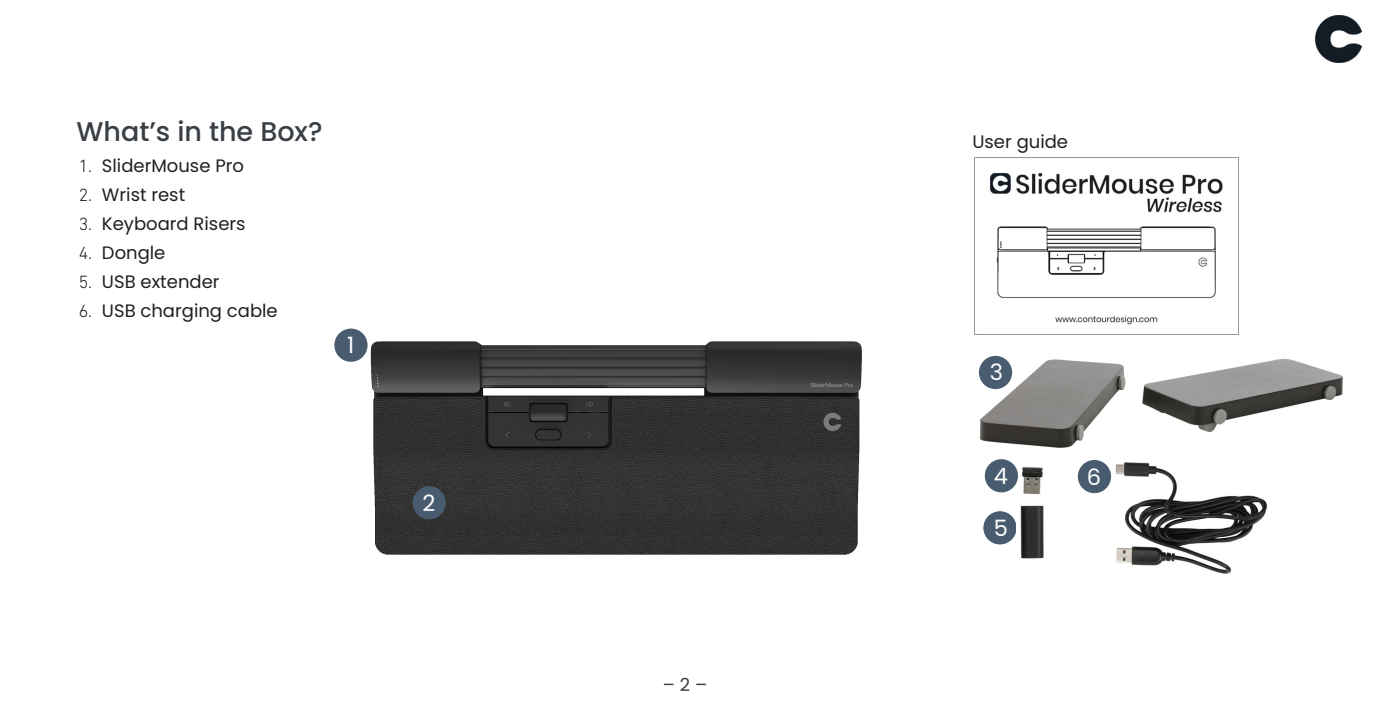
<style>
.page{position:relative;width:1378px;height:721px;background:#fff}
.page>*{position:absolute;margin:0;border:0;box-sizing:border-box;transform-origin:0 0}
.t1{font:500 27px "Poppins";color:#393f45}
.t2{font:22.5px "Poppins";color:#fff}
.t3{font:18px "Poppins";color:#231f20}
.t4{font:18px "Poppins";color:#393f45}
.s1{font-family:"DIN Next LT Pro";font-weight:300}
.s2{font-style:inherit}
</style>
<div class="page">
<img style="left:370px;top:341px;width:492px;height:214px">
<img style="left:978px;top:355px;width:365px;height:93px">
<img style="left:1115px;top:462px;width:153px;height:112px">
<img style="left:1016px;top:466px;width:27px;height:28px">
<div style="left:412px;top:486px;width:34px;height:33px;background:#485b6f;border-radius:50%"></div>
<div style="left:979px;top:356px;width:33px;height:33px;background:#485b6f;border-radius:50%"></div>
<div style="left:334px;top:328px;width:33px;height:34px;background:#485b6f;border-radius:50%"></div>
<div style="left:983px;top:511px;width:33px;height:33px;background:#485b6f;border-radius:50%"></div>
<div style="left:985px;top:459px;width:33px;height:33px;background:#485b6f;border-radius:50%"></div>
<div style="left:1078px;top:460px;width:33px;height:33px;background:#485b6f;border-radius:50%"></div>
<img style="left:1020px;top:505px;width:24px;height:54px">
<img style="left:974px;top:158px;width:249px;height:176px">
<img style="left:1316px;top:16px;width:46px;height:47px">
<h1 class="t1" style="left:77px;top:116px;width:247px">What’s in the Box?</h1>
<p class="t3" style="left:79px;top:156px;width:167px"><span class="s1">1.</span> <span class="s2">Slider</span>Mouse Pro</p>
<p class="t3" style="left:79px;top:184px;width:108px"><span class="s1">2.</span> Wrist rest</p>
<p class="t3" style="left:79px;top:213px;width:168px"><span class="s1">3.</span> Keyboard Risers</p>
<p class="t3" style="left:79px;top:242px;width:88px"><span class="s1">4.</span> Dongle</p>
<p class="t3" style="left:79px;top:271px;width:142px"><span class="s1">5.</span> USB extender</p>
<p class="t3" style="left:79px;top:300px;width:200px"><span class="s1">6.</span> USB charging cable</p>
<p class="t2" style="left:347px;top:332px;width:9px">1</p>
<p class="t2" style="left:422px;top:490px;width:14px">2</p>
<p class="t4" style="left:663px;top:674px;width:46px">– 2 –</p>
<p class="t3" style="left:972px;top:131px;width:97px">User guide</p>
<p class="t2" style="left:989px;top:359px;width:15px">3</p>
<p class="t2" style="left:994px;top:463px;width:16px">4</p>
<p class="t2" style="left:1087px;top:464px;width:16px">6</p>
<p class="t2" style="left:994px;top:515px;width:16px">5</p>
</div>
